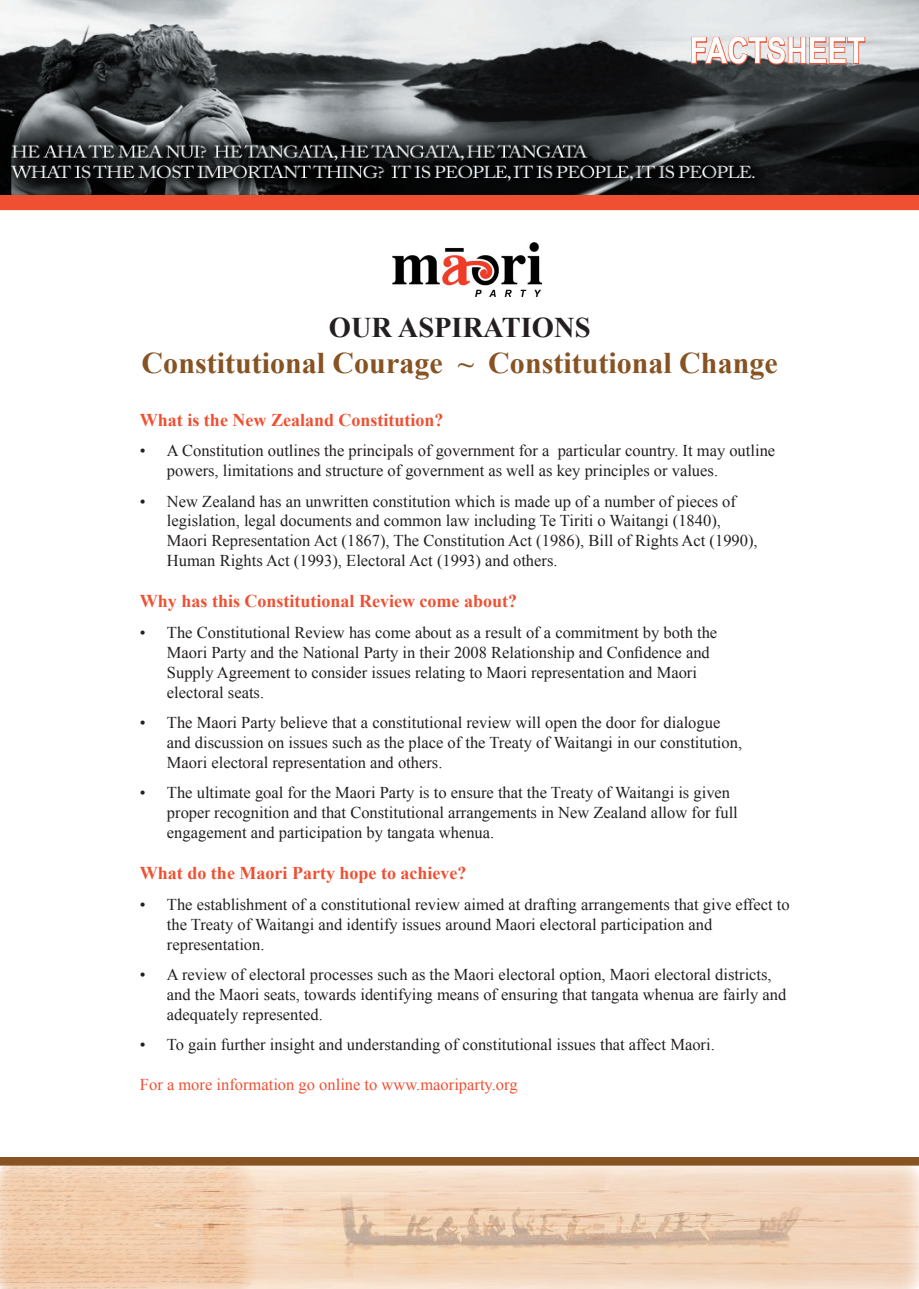
<style>
.page{position:relative;width:919px;height:1289px;background:#fff}
.page>*{position:absolute;margin:0;border:0;box-sizing:border-box;transform-origin:0 0}
.t1{font:700 36px "Arial Narrow";color:#fff}
.t2{font:700 30px "Times New Roman";color:#875323}
.t3{font:700 28.5px "Times New Roman";color:#231f20}
.t4{font:700 18px "Times New Roman";color:#ef5032}
.t5{font:16.5px/19.8px "Times New Roman";color:#231f20}
.t6{font:16.5px "Times New Roman";color:#ef5032}
</style>
<div class="page">
<img style="left:0;top:1165px;width:256px;height:123px">
<svg style="left:0;top:194px;width:918px;height:17px;background:#e2553a"></svg>
<img style="left:0;top:0;width:918px;height:194px">
<svg style="left:690px;top:36px;width:176px;height:29px;background:#d7aaa3"></svg>
<img style="left:392px;top:243px;width:150px;height:53px">
<img style="left:256px;top:1165px;width:662px;height:29px">
<img style="left:292px;top:1193px;width:524px;height:88px">
<div style="left:0;top:1157px;width:918px;height:8px;background:#875323"></div>
<h1 class="t1" style="left:689px;top:24px;width:177px">FACTSHEET</h1>
<h3 class="t3" style="left:329px;top:307px;width:263px">OUR ASPIRATIONS</h3>
<h2 class="t2" style="left:142px;top:342px;width:637px">Constitutional Courage ~ Constitutional Change</h2>
<p class="t4" style="left:140px;top:407px;width:305px">What is the New Zealand Constitution?</p>
<p class="t5" style="left:167px;top:440px;width:609px;text-indent:-27px">• A Constitution outlines the principals of government for a particular country. It may outline powers, limitations and structure of government as well as key principles or values.</p>
<p class="t5" style="left:167px;top:491px;width:592px;text-indent:-27px">• New Zealand has an unwritten constitution which is made up of a number of pieces of legislation, legal documents and common law including Te Tiriti o Waitangi (1840), Maori Representation Act (1867), The Constitution Act (1986), Bill of Rights Act (1990), Human Rights Act (1993), Electoral Act (1993) and others.</p>
<p class="t4" style="left:140px;top:589px;width:379px">Why has this Constitutional Review come about?</p>
<p class="t5" style="left:167px;top:622px;width:551px;text-indent:-27px">• The Constitutional Review has come about as a result of a commitment by both the Maori Party and the National Party in their 2008 Relationship and Confidence and Supply Agreement to consider issues relating to Maori representation and Maori electoral seats.</p>
<p class="t5" style="left:167px;top:712px;width:576px;text-indent:-27px">• The Maori Party believe that a constitutional review will open the door for dialogue and discussion on issues such as the place of the Treaty of Waitangi in our constitution,<br>Maori electoral representation and others.</p>
<p class="t5" style="left:167px;top:782px;width:572px;text-indent:-27px">• The ultimate goal for the Maori Party is to ensure that the Treaty of Waitangi is given proper recognition and that Constitutional arrangements in New Zealand allow for full engagement and participation by tangata whenua.</p>
<p class="t4" style="left:140px;top:860px;width:328px">What do the Maori Party hope to achieve?</p>
<p class="t5" style="left:167px;top:894px;width:624px;text-indent:-27px">• The establishment of a constitutional review aimed at drafting arrangements that give effect to the Treaty of Waitangi and identify issues around Maori electoral participation and representation.</p>
<p class="t5" style="left:167px;top:964px;width:621px;text-indent:-27px">• A review of electoral processes such as the Maori electoral option, Maori electoral districts, and the Maori seats, towards identifying means of ensuring that tangata whenua are fairly and adequately represented.</p>
<p class="t5" style="left:140px;top:1034px;width:576px">• To gain further insight and understanding of constitutional issues that affect Maori.</p>
<p class="t6" style="left:140px;top:1073px;width:379px">For a more information go online to www.maoriparty.org</p>
</div>
